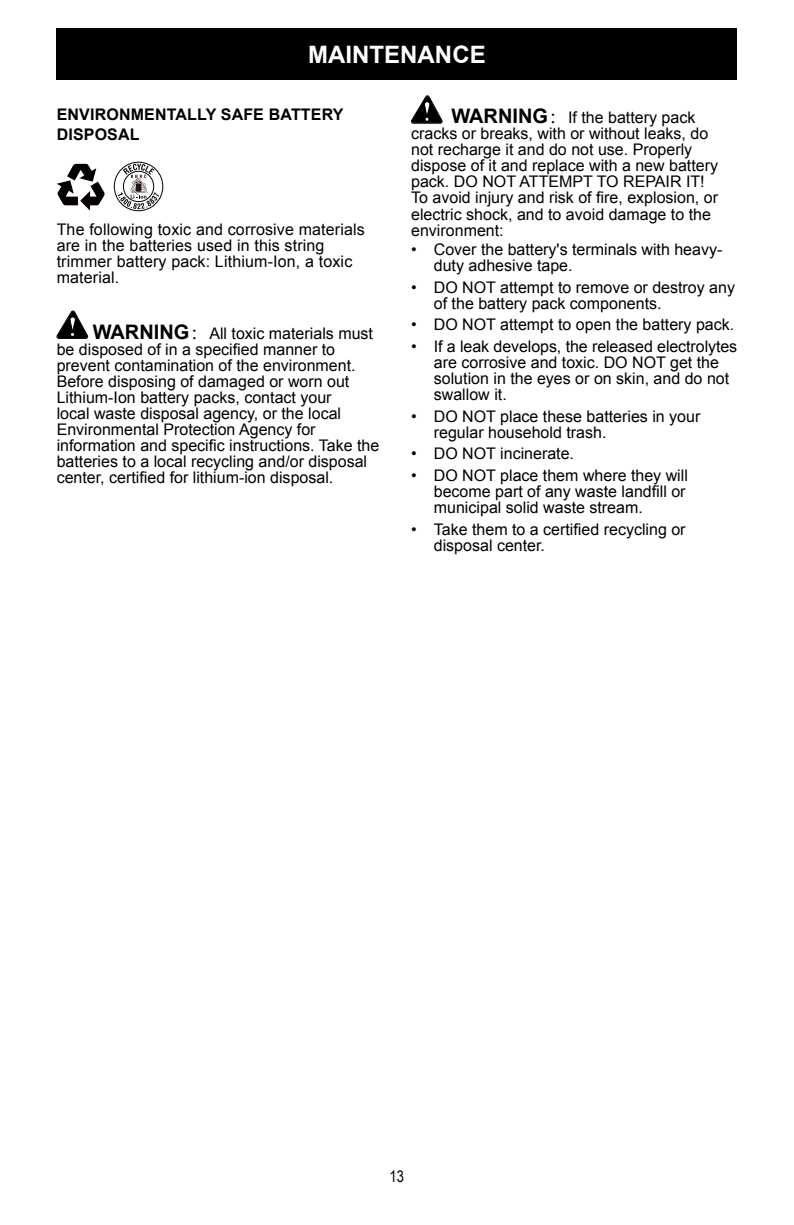
<style>
.page{position:relative;width:794px;height:1225px;background:#fff}
.page>*{position:absolute;margin:0;border:0;box-sizing:border-box;transform-origin:0 0}
.t1{font:700 24px "Arial";color:#fff}
.t2{font:16px/16px "Arial";color:#000}
.t3{font:700 16px/20px "Arial";letter-spacing:.01em;color:#000}
.t4{font:16px "Arial Narrow";color:#000}
.s1{font-weight:700;font-size:20px}
.s2{font-family:"Adobe Song Std";font-weight:300;font-size:20px}
</style>
<div class="page">
<div style="left:57px;top:28px;width:680px;height:51px;background:#000"></div>
<svg style="left:57px;top:164px;width:48px;height:47px"></svg>
<svg style="left:114px;top:162px;width:49px;height:49px"></svg>
<div style="left:114px;top:162px;width:49px;height:49px;border:1px solid #050000;border-radius:50%"></div>
<svg style="left:118px;top:164px;width:41px;height:45px"></svg>
<svg style="left:56px;top:310px;width:32px;height:29px"></svg>
<svg style="left:411px;top:95px;width:31px;height:29px"></svg>
<h1 class="t1" style="left:308px;top:39px;width:179px">MAINTENANCE</h1>
<p class="t3" style="left:57px;top:104px;width:288px">ENVIRONMENTALLY SAFE BATTERY<br>DISPOSAL</p>
<p class="t2" style="left:57px;top:221px;width:310px">The following toxic and corrosive materials are in the batteries used in this string trimmer battery pack: Lithium-Ion, a toxic material.</p>
<p class="t2" style="left:57px;top:325px;width:324px;text-indent:36px"><span class="s1">WARNING</span><span class="s2">：</span>All toxic materials must be disposed of in a specified manner to prevent contamination of the environment.<br>Before disposing of damaged or worn out Lithium-Ion battery packs, contact your<br>local waste disposal agency, or the local Environmental Protection Agency for information and specific instructions. Take the batteries to a local recycling and/or disposal center, certified for lithium-ion disposal.</p>
<p class="t2" style="left:411px;top:110px;width:308px;text-indent:40px"><span class="s1">WARNING</span><span class="s2">：</span>If the battery pack cracks or breaks, with or without leaks, do not recharge it and do not use. Properly dispose of it and replace with a new battery pack. DO NOT ATTEMPT TO REPAIR IT!<br>To avoid injury and risk of fire, explosion, or electric shock, and to avoid damage to the environment:</p>
<p class="t2" style="left:434px;top:241px;width:290px;text-indent:-23px">• Cover the battery's terminals with heavy&shy;duty adhesive tape.</p>
<p class="t2" style="left:434px;top:279px;width:303px;text-indent:-23px">• DO NOT attempt to remove or destroy any of the battery pack components.</p>
<p class="t2" style="left:411px;top:317px;width:324px">• DO NOT attempt to open the battery pack.</p>
<p class="t2" style="left:434px;top:338px;width:305px;text-indent:-23px">• If a leak develops, the released electrolytes are corrosive and toxic. DO NOT get the solution in the eyes or on skin, and do not swallow it.</p>
<p class="t2" style="left:434px;top:408px;width:268px;text-indent:-23px">• DO NOT place these batteries in your regular household trash.</p>
<p class="t2" style="left:411px;top:446px;width:164px">• DO NOT incinerate.</p>
<p class="t2" style="left:434px;top:467px;width:255px;text-indent:-23px">• DO NOT place them where they will become part of any waste landfill or municipal solid waste stream.</p>
<p class="t2" style="left:434px;top:521px;width:253px;text-indent:-23px">• Take them to a certified recycling or disposal center.</p>
<p class="t4" style="left:389px;top:1164px;width:16px">13</p>
</div>
